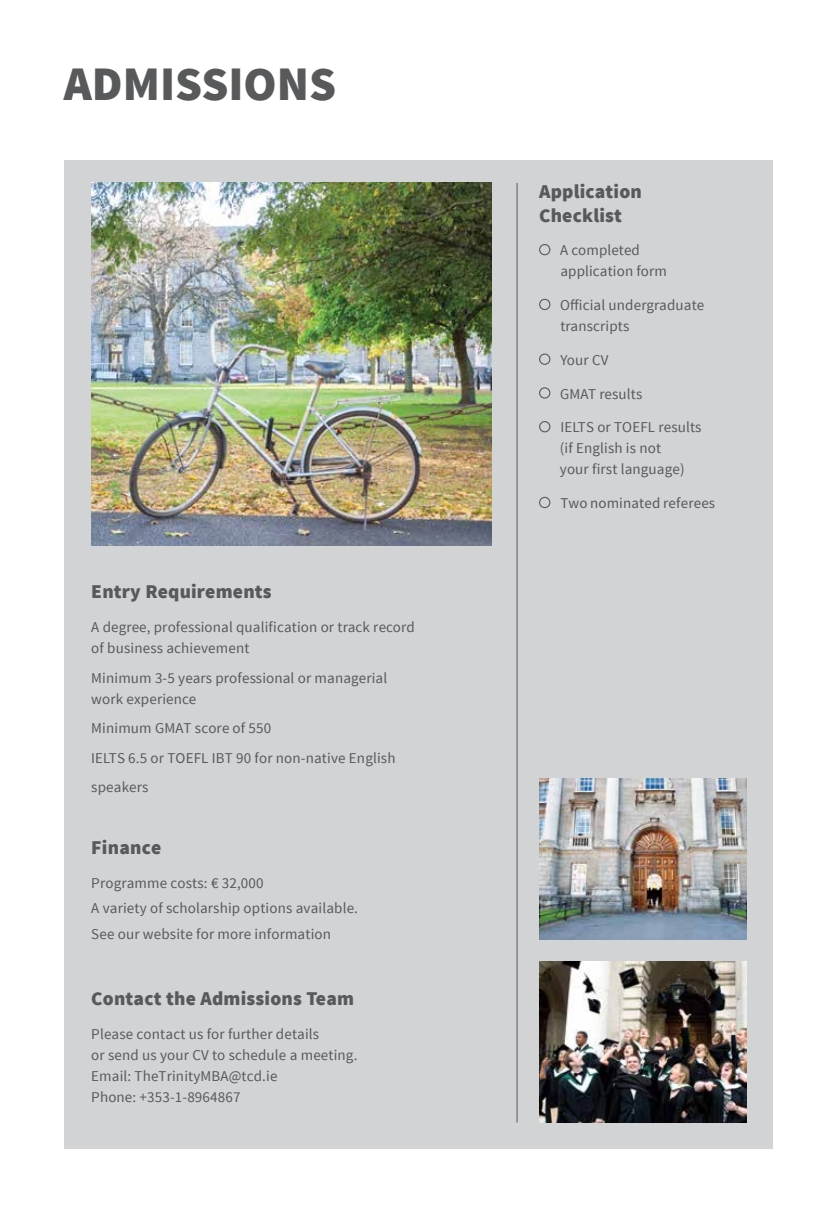
<style>
.page{position:relative;width:836px;height:1212px;background:#fff}
.page>*{position:absolute;margin:0;border:0;box-sizing:border-box;transform-origin:0 0}
.t1{font:900 48px "Source Sans Pro";color:#58595b}
.t2{font:900 19.5px/24px "Source Sans Pro";letter-spacing:.01em;color:#58595b}
.t3{font:15px/21px "Source Sans Pro";letter-spacing:.01em;color:#58595b}
</style>
<div class="page">
<div style="left:64px;top:160px;width:707px;height:988px;background:#d1d3d4"></div>
<div style="left:538px;top:244px;width:12px;height:11px;border:1px solid #58595b;border-radius:50%"></div>
<div style="left:538px;top:299px;width:12px;height:11px;border:1px solid #58595b;border-radius:50%"></div>
<div style="left:538px;top:353px;width:12px;height:12px;border:1px solid #58595b;border-radius:50%"></div>
<div style="left:538px;top:387px;width:12px;height:12px;border:1px solid #58595b;border-radius:50%"></div>
<div style="left:538px;top:421px;width:12px;height:11px;border:1px solid #58595b;border-radius:50%"></div>
<div style="left:538px;top:497px;width:12px;height:11px;border:1px solid #58595b;border-radius:50%"></div>
<img style="left:539px;top:961px;width:207px;height:161px">
<img style="left:539px;top:779px;width:207px;height:161px">
<hr style="left:516px;top:183px;width:1px;height:939px;background:#58595b">
<img style="left:91px;top:183px;width:400px;height:362px">
<h1 class="t1" style="left:64px;top:53px;width:268px">Admissions</h1>
<h2 class="t2" style="left:91px;top:581px;width:182px">entry requirements</h2>
<p class="t3" style="left:91px;top:617px;width:325px">A degree, professional qualification or track record of business achievement</p>
<p class="t3" style="left:91px;top:667px;width:297px">Minimum 3-5 years professional or managerial work experience</p>
<p class="t3" style="left:91px;top:713px;width:305px;line-height:29.7px">Minimum gMAT score of 550<br>IelTs 6.5 or TOEFL IBT 90 for non-native english speakers</p>
<h2 class="t2" style="left:91px;top:837px;width:71px">finance</h2>
<p class="t3" style="left:91px;top:871px;width:268px;line-height:25.2px">programme costs: € 32,000<br>A variety of scholarship options available. see our website for more information</p>
<h2 class="t2" style="left:91px;top:987px;width:264px">Contact the admissions team</h2>
<p class="t3" style="left:91px;top:1023px;width:267px">please contact us for further details<br>or send us your cv to schedule a meeting. email: TheTrinityMBA@tcd.ie<br>phone: +353-1-8964867</p>
<h2 class="t2" style="left:538px;top:180px;width:104px">Application<br>Checklist</h2>
<p class="t3" style="left:559px;top:240px;width:108px">A completed application form</p>
<p class="t3" style="left:559px;top:295px;width:146px">Official undergraduate transcripts</p>
<p class="t3" style="left:550px;top:350px;width:51px">Your CV</p>
<p class="t3" style="left:550px;top:383px;width:93px">G MAT results</p>
<p class="t3" style="left:559px;top:417px;width:143px">IelTs or Toefl results (if english is not<br>your first language)</p>
<p class="t3" style="left:560px;top:493px;width:156px">Two nominated referees</p>
</div>
